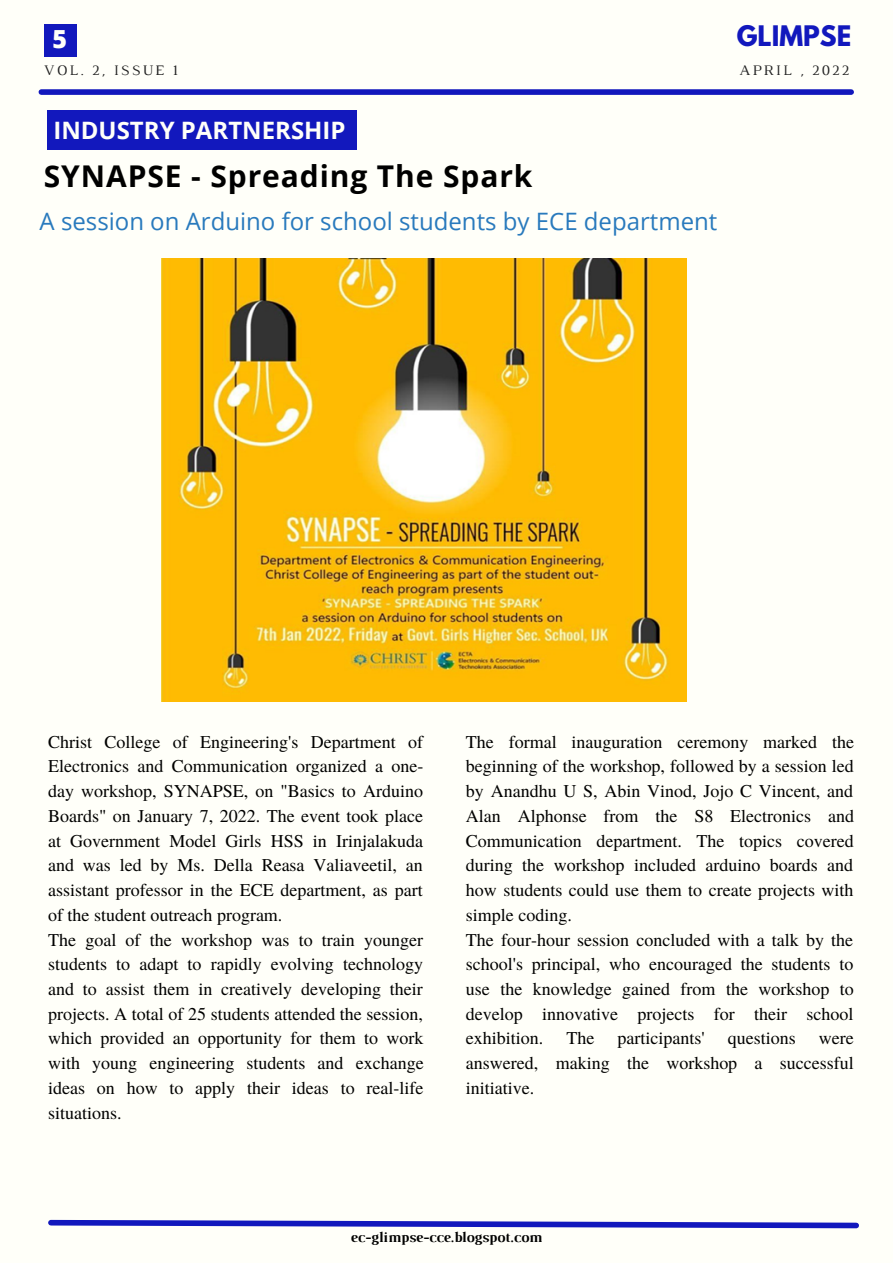
<style>
.page{position:relative;width:893px;height:1264px;background:#fff}
.page>*{position:absolute;margin:0;border:0;box-sizing:border-box;transform-origin:0 0}
.t1{font:700 30px "Open Sans";letter-spacing:.03em;color:#000}
.t2{font:700 25.05px "League Spartan";color:#1218bd}
.t3{font:800 24.9px "Open Sans";color:#fffff9}
.t4{font:24px "Open Sans";color:#297abd}
.t5{font:700 24px "Open Sans";color:#fffff9}
.t6{font:18px/24.8px "Te X Gyre Termes";color:#000;text-align:justify}
.t7{font:700 14.85px "Luthier";color:#000}
.t8{font:14.85px "Luthier";letter-spacing:.14em;color:#222}
</style>
<div class="page">
<div style="left:0;top:0;width:892px;height:1262px;background:#fffff9"></div>
<div style="left:41px;top:89px;width:810px;height:6px;background:#1218bd"></div>
<div style="left:44px;top:24px;width:32px;height:32px;background:#1218bd"></div>
<svg style="left:48px;top:1219px;width:811px;height:10px"></svg>
<img style="left:161px;top:258px;width:525px;height:443px">
<div style="left:47px;top:111px;width:310px;height:39px;background:#1218bd"></div>
<p class="t2" style="left:736px;top:24px;width:116px">GLIMPSE</p>
<p class="t3" style="left:53px;top:21px;width:16px">5</p>
<p class="t8" style="left:44px;top:65px;width:135px">VOL. 2, ISSUE 1</p>
<p class="t8" style="left:739px;top:65px;width:111px">APRIL , 2022</p>
<p class="t5" style="left:53px;top:113px;width:293px">INDUSTRY PARTNERSHIP</p>
<p class="t1" style="left:44px;top:155px;width:490px">SYNAPSE - Spreading The Spark</p>
<p class="t4" style="left:40px;top:204px;width:679px">A session on Arduino for school students by ECE department</p>
<p class="t6" style="left:48px;top:728px;width:377px">Christ College of Engineering's Department of Electronics and Communication organized a one&shy;day workshop, SYNAPSE, on "Basics to Arduino Boards" on January 7, 2022. The event took place at Government Model Girls HSS in Irinjalakuda and was led by Ms. Della Reasa Valiaveetil, an assistant professor in the ECE department, as part of the student outreach program.</p>
<p class="t6" style="left:48px;top:926px;width:377px">The goal of the workshop was to train younger students to adapt to rapidly evolving technology and to assist them in creatively developing their projects. A total of 25 students attended the session, which provided an opportunity for them to work with young engineering students and exchange ideas on how to apply their ideas to real-life situations.</p>
<p class="t6" style="left:466px;top:728px;width:389px">The formal inauguration ceremony marked the beginning of the workshop, followed by a session led by Anandhu U S, Abin Vinod, Jojo C Vincent, and Alan Alphonse from the S8 Electronics and Communication department. The topics covered during the workshop included arduino boards and how students could use them to create projects with simple coding.</p>
<p class="t6" style="left:466px;top:926px;width:389px">The four-hour session concluded with a talk by the school's principal, who encouraged the students to use the knowledge gained from the workshop to develop innovative projects for their school exhibition.</p>
<p class="t6" style="left:566px;top:1025px;width:29px">The</p>
<p class="t6" style="left:617px;top:1025px;width:89px">participants'</p>
<p class="t6" style="left:727px;top:1025px;width:69px">questions</p>
<p class="t6" style="left:466px;top:1025px;width:389px;text-indent:353px">were answered, making the workshop a successful initiative.</p>
<p class="t7" style="left:350px;top:1231px;width:193px">ec-glimpse-cce.blogspot.com</p>
</div>
